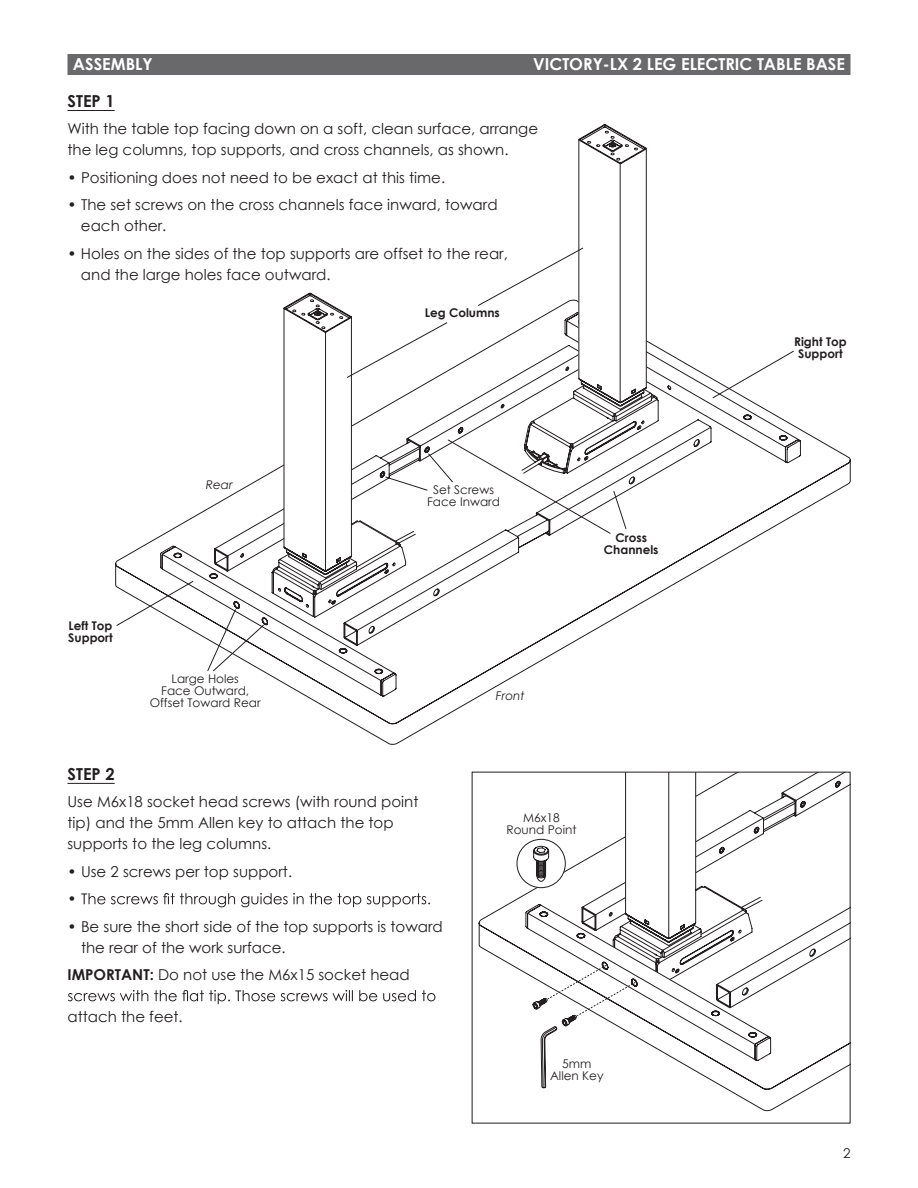
<style>
.page{position:relative;width:918px;height:1188px;background:#fff}
.page>*{position:absolute;margin:0;border:0;box-sizing:border-box;transform-origin:0 0}
.t1{font:700 16.5px "Century Gothic";color:#fff}
.t2{font:700 16.5px "Century Gothic";color:#231f20}
.t3{font:15px/21px "Century Gothic";color:#231f20}
.t4{font:13.5px "Century Gothic";color:#231f20}
.t5{font:12px/12px "Century Gothic";color:#231f20;text-align:center}
.t6{font:700 12px/12px "Century Gothic";color:#231f20;text-align:center}
.t7{font:italic 12px "Century Gothic";color:#231f20}
.s1{font-weight:700}
</style>
<div class="page">
<svg style="left:264px;top:672px;width:133px;height:25px"></svg>
<svg style="left:116px;top:292px;width:679px;height:380px"></svg>
<svg style="left:447px;top:125px;width:207px;height:409px"></svg>
<div style="left:68px;top:54px;width:782px;height:21px;background:#69696c"></div>
<hr style="left:68px;top:110px;width:47px;height:1px;background:#231f20">
<hr style="left:68px;top:783px;width:47px;height:1px;background:#231f20">
<svg style="left:81px;top:893px;width:349px;height:14px"></svg>
<svg style="left:68px;top:990px;width:367px;height:14px"></svg>
<svg style="left:478px;top:844px;width:332px;height:268px"></svg>
<div style="left:517px;top:839px;width:48px;height:49px;background:#fff;border-radius:50%"></div>
<svg style="left:526px;top:772px;width:324px;height:316px"></svg>
<p class="t1" style="left:73px;top:52px;width:81px">ASSEMBLY</p>
<p class="t1" style="left:533px;top:52px;width:313px">VICTORY-LX 2 LEG ELECTRIC TABLE BASE</p>
<p class="t2" style="left:68px;top:88px;width:49px">STEP 1</p>
<p class="t3" style="left:68px;top:118px;width:472px">With the table top facing down on a soft, clean surface, arrange the leg columns, top supports, and cross channels, as shown.</p>
<p class="t3" style="left:68px;top:167px;width:379px">• Positioning does not need to be exact at this time.</p>
<p class="t3" style="left:81px;top:194px;width:418px;text-indent:-13px">• The set screws on the cross channels face inward, toward each other.</p>
<p class="t3" style="left:81px;top:243px;width:428px;text-indent:-14px">• Holes on the sides of the top supports are offset to the rear, and the large holes face outward.</p>
<p class="t6" style="left:425px;top:307px;width:77px">Leg Columns</p>
<p class="t7" style="left:206px;top:476px;width:28px">Rear</p>
<p class="t6" style="left:68px;top:619px;width:46px;text-align:left">Left Top<br>Support</p>
<p class="t5" style="left:150px;top:673px;width:112px">Large Holes<br>Face Outward,<br>Offset Toward Rear</p>
<p class="t5" style="left:427px;top:483px;width:74px">Set Screws<br>Face Inward</p>
<p class="t7" style="left:496px;top:688px;width:30px">Front</p>
<p class="t2" style="left:68px;top:761px;width:49px">STEP 2</p>
<p class="t3" style="left:68px;top:791px;width:353px">Use M6x18 socket head screws (with round point tip) and the 5mm Allen key to attach the top supports to the leg columns.</p>
<p class="t3" style="left:68px;top:857px;width:226px;line-height:27.5px">• Use 2 screws per top support. •</p>
<p class="t3" style="left:81px;top:916px;width:363px;text-indent:-14px">• Be sure the short side of the top supports is toward the rear of the work surface.</p>
<p class="t3" style="left:68px;top:964px;width:344px"><span class="s1">IMPORTANT:</span> Do not use the M6x15 socket head</p>
<p class="t3" style="left:68px;top:1006px;width:117px">attach the feet.</p>
<p class="t5" style="left:507px;top:811px;width:72px">M6x18<br>Round Point</p>
<p class="t6" style="left:604px;top:531px;width:56px">Cross<br>Channels</p>
<p class="t5" style="left:550px;top:1057px;width:55px">5mm<br>Allen Key</p>
<p class="t6" style="left:794px;top:335px;width:54px">Right Top<br>Support</p>
<p class="t4" style="left:843px;top:1143px;width:9px">2</p>
</div>
